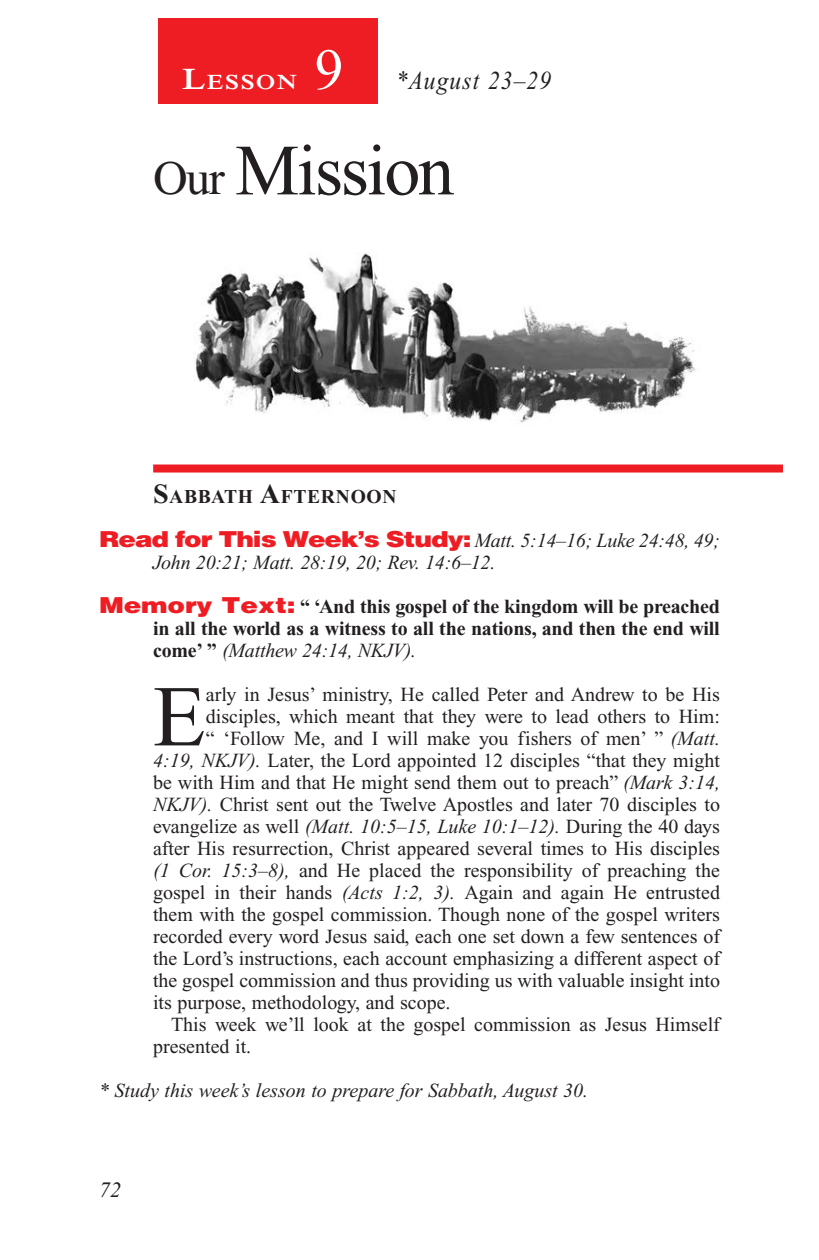
<style>
.page{position:relative;width:819px;height:1260px;background:#fff}
.page>*{position:absolute;margin:0;border:0;box-sizing:border-box;transform-origin:0 0}
.Body_Drop_Cap{font:86.4px "Times New Roman PS Std";color:#231f20}
.Lesson_Head_SA{font:72px "Times New Roman PS Std";color:#231f20}
.Lesson_Number{font:58px "Times New Roman PS Std";color:#fff}
.Lesson_Dates{font:italic 26px "Times New Roman PS Std";letter-spacing:.05em;color:#231f20;scale:.9 1}
.t1{font:italic 22px "Times New Roman PS Std";color:#231f20}
.Lesson_Start_Head{font:600 21px "Times NRMT Std";letter-spacing:.07em;color:#fff;scale:1.1 1}
.Body_Drop_Cap-2{font:20px "Times New Roman PS Std";color:#231f20}
.Question{font:italic 20px/22px "Times New Roman PS Std";letter-spacing:-.01em;color:#231f20}
.Question-2{font:700 20px/22px "Times New Roman PS Std";letter-spacing:-.01em;color:#231f20;text-align:justify}
.Body{font:20px/22px "Times New Roman PS Std";color:#231f20}
.Sabbath_Afternoon_He{font:700 19.6px "Times New Roman PS Std";letter-spacing:.035em;color:#231f20}
.s1{font-size:30px}
.s2{font-size:48px}
.s3{font-size:28px}
.s4{font-family:"Helvetica LT Std";font-weight:900;font-style:normal;font-size:22px;color:#ee1d23}
.s5{font-family:"Helvetica LT Std";font-weight:900;font-size:22px;color:#ee1d23}
.s6{font-weight:400;font-style:italic}
.s7{font-style:italic}
</style>
<div class="page">
<div style="left:158px;top:18px;width:220px;height:86px;background:#ee1d23"></div>
<div style="left:153px;top:465px;width:630px;height:8px;background:#ee1d23"></div>
<img style="left:195px;top:253px;width:501px;height:170px">
<p class="Lesson_Number" style="left:314px;top:38px;width:30px">9</p>
<p class="Lesson_Start_Head" style="left:182px;top:70px;width:106px"><span class="s1">L</span>ESSON</p>
<p class="Lesson_Dates" style="left:396px;top:66px;width:174px">*August 23–29</p>
<p class="Lesson_Head_SA" style="left:153px;top:131px;width:303px"><span class="s2">Our</span> Mission</p>
<p class="Sabbath_Afternoon_He" style="left:153px;top:486px;width:245px"><span class="s3">S</span>ABBATH <span class="s3">A</span>FTERNOON</p>
<p class="Question" style="left:153px;top:530px;width:568px;text-indent:-54px"><span class="s4">Read for This Week’s Study:</span> Matt. 5:14–16; Luke 24:48, 49;<br>John 20:21; Matt. 28:19, 20; Rev. 14:6–12.</p>
<p class="Question-2" style="left:153px;top:596px;width:569px;text-indent:-54px"><span class="s5">Memory Text:</span> “ ‘And this gospel of the kingdom will be preached in all the world as a witness to all the nations, and then the end will come’ ” <span class="s6">(Matthew 24:14, NKJV).</span></p>
<p class="Body_Drop_Cap" style="left:153px;top:670px;width:54px">E</p>
<p class="Body_Drop_Cap-2" style="left:206px;top:684px;width:516px">arly in Jesus’ ministry, He called Peter and Andrew to be His</p>
<p class="Body_Drop_Cap-2" style="left:206px;top:706px;width:516px">disciples, which meant that they were to lead others to Him:</p>
<p class="Body_Drop_Cap-2" style="left:206px;top:728px;width:516px">“ ‘Follow Me, and I will make you fishers of men’ ” <span class="s7">(Matt.</span></p>
<p class="Body_Drop_Cap-2" style="left:153px;top:750px;width:569px"><span class="s7">4:19, NKJV).</span> Later, the Lord appointed 12 disciples “that they might</p>
<p class="Body_Drop_Cap-2" style="left:153px;top:772px;width:568px">be with Him and that He might send them out to preach” <span class="s7">(Mark 3:14,</span></p>
<p class="Body_Drop_Cap-2" style="left:153px;top:794px;width:569px"><span class="s7">NKJV).</span> Christ sent out the Twelve Apostles and later 70 disciples to</p>
<p class="Body_Drop_Cap-2" style="left:153px;top:816px;width:569px">evangelize as well <span class="s7">(Matt. 10:5–15, Luke 10:1–12).</span> During the 40 days</p>
<p class="Body_Drop_Cap-2" style="left:153px;top:838px;width:569px">after His resurrection, Christ appeared several times to His disciples</p>
<p class="Body_Drop_Cap-2" style="left:153px;top:860px;width:568px"><span class="s7">(1 Cor. 15:3–8),</span> and He placed the responsibility of preaching the</p>
<p class="Body_Drop_Cap-2" style="left:153px;top:882px;width:569px">gospel in their hands <span class="s7">(Acts 1:2, 3).</span> Again and again He entrusted</p>
<p class="Body_Drop_Cap-2" style="left:153px;top:904px;width:569px">them with the gospel commission. Though none of the gospel writers</p>
<p class="Body_Drop_Cap-2" style="left:153px;top:926px;width:569px">recorded every word Jesus said, each one set down a few sentences of</p>
<p class="Body_Drop_Cap-2" style="left:153px;top:948px;width:569px">the Lord’s instructions, each account emphasizing a different aspect of</p>
<p class="Body_Drop_Cap-2" style="left:153px;top:970px;width:569px">the gospel commission and thus providing us with valuable insight into</p>
<p class="Body_Drop_Cap-2" style="left:153px;top:992px;width:299px">its purpose, methodology, and scope.</p>
<p class="Body" style="left:153px;top:1014px;width:568px;text-indent:18px">This week we’ll look at the gospel commission as Jesus Himself presented it.</p>
<p class="Question" style="left:99px;top:1080px;width:491px">* Study this week’s lesson to prepare for Sabbath, August 30.</p>
<p class="t1" style="left:99px;top:1178px;width:23px">72</p>
</div>
